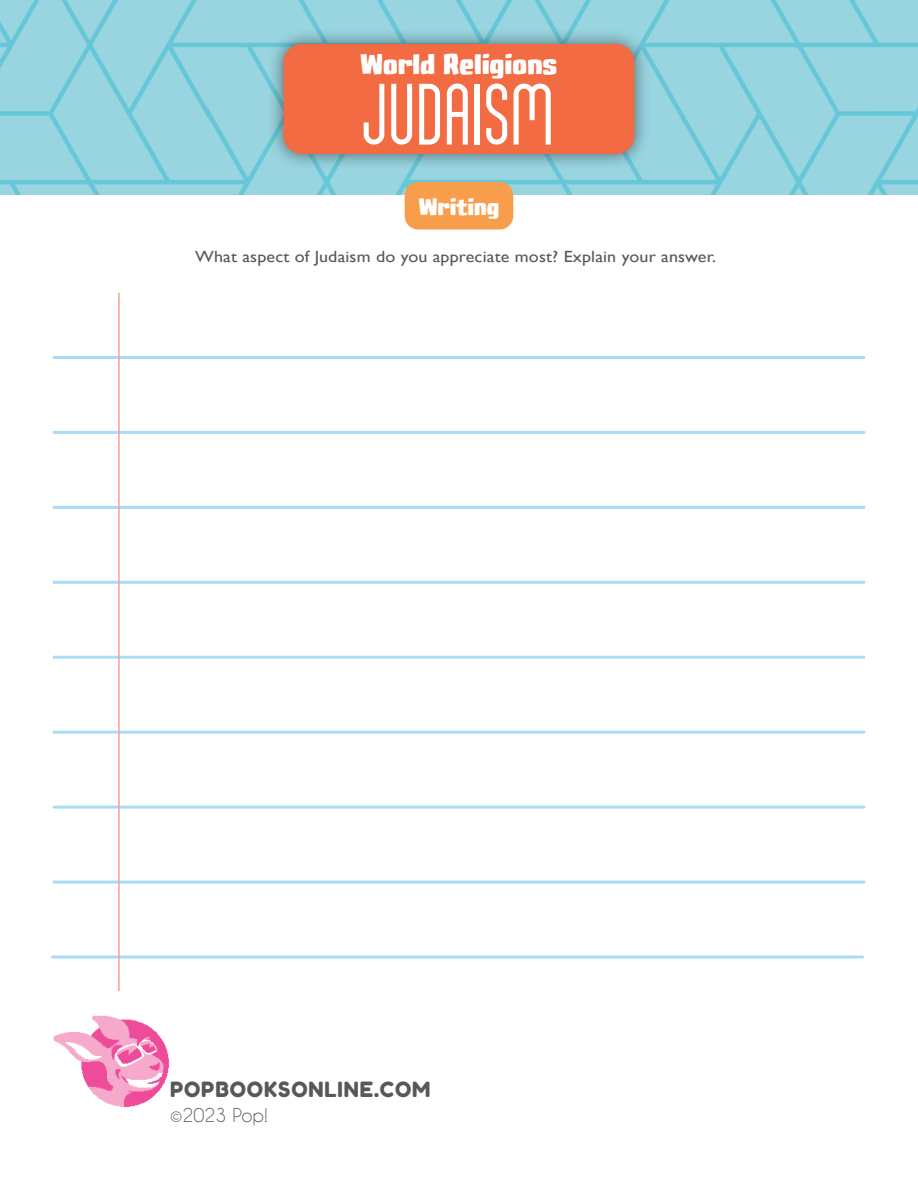
<style>
.page{position:relative;width:918px;height:1188px;background:#fff}
.page>*{position:absolute;margin:0;border:0;box-sizing:border-box;transform-origin:0 0}
.book_title{font:87px "Galata Sans";letter-spacing:-.015em;color:#fff}
.t1{font:800 27px "CC Mega City Downtown";letter-spacing:-.005em;color:#fff}
.t2{font:800 22.5px "CC Mega City Downtown";letter-spacing:-.01em;color:#fff}
.t3{font:21px "Fredoka One";letter-spacing:.04em;color:#57585a}
.t4{font:18px "Caviar Dreams";color:#57585a}
.Directions{font:16.2px "Gill Sans";letter-spacing:.01em;color:#57585a;scale:1.11 1}
</style>
<div class="page">
<img style="left:0;top:0;width:918px;height:194px">
<img style="left:53px;top:1015px;width:116px;height:92px">
<div style="left:267px;top:28px;width:384px;height:142px;background:#231f20;opacity:.6"></div>
<div style="left:284px;top:44px;width:351px;height:110px;background:#f26b43;border-radius:18px"></div>
<hr style="left:54px;top:356px;width:810px;height:3px;background:#aadcf6">
<hr style="left:54px;top:431px;width:810px;height:3px;background:#aadcf6">
<hr style="left:54px;top:506px;width:810px;height:3px;background:#aadcf6">
<hr style="left:54px;top:581px;width:810px;height:3px;background:#aadcf6">
<hr style="left:54px;top:656px;width:810px;height:3px;background:#aadcf6">
<hr style="left:54px;top:731px;width:810px;height:3px;background:#aadcf6">
<hr style="left:54px;top:806px;width:810px;height:3px;background:#aadcf6">
<hr style="left:54px;top:881px;width:810px;height:3px;background:#aadcf6">
<hr style="left:52px;top:956px;width:810px;height:2px;background:#aadcf6">
<hr style="left:118px;top:293px;width:2px;height:698px;background:#f6a18d">
<div style="left:405px;top:182px;width:108px;height:48px;background:#f89d4b;border-radius:14px"></div>
<h2 class="t1" style="left:360px;top:53px;width:198px">World Religions</h2>
<p class="book_title" style="left:363px;top:75px;width:194px">JUDAISM</p>
<h3 class="t2" style="left:419px;top:197px;width:82px">Writing</h3>
<p class="Directions" style="left:195px;top:247px;width:471px">What aspect of Judaism do you appreciate most? Explain your answer.</p>
<p class="t3" style="left:170px;top:1077px;width:262px">POPBOOKSONLINE.COM</p>
<p class="t4" style="left:170px;top:1105px;width:100px">©2023 Pop!</p>
</div>
